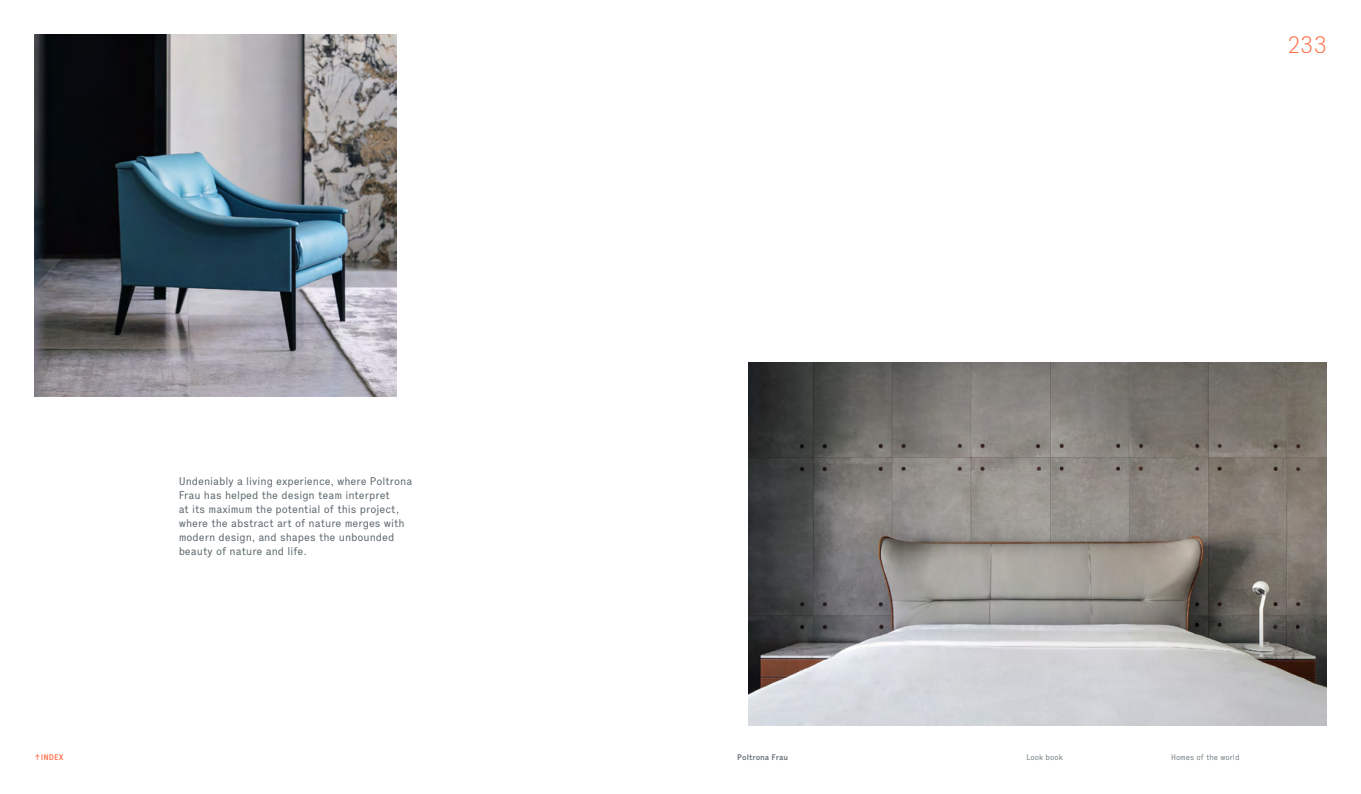
<style>
.page{position:relative;width:1361px;height:794px;background:#fff}
.page>*{position:absolute;margin:0;border:0;box-sizing:border-box;transform-origin:0 0}
.t1{font:100 24px "Executive";color:#ff704a}
.t2{font:11px/14px "Executive";color:#5d686e}
.t3{font:300 8px "Executive";color:#5d686e}
.t4{font:500 8px "Executive";color:#5d686e}
.t5{font:500 8px "Executive";color:#ff704a}
</style>
<div class="page">
<img style="left:34px;top:34px;width:362px;height:363px">
<img style="left:748px;top:363px;width:579px;height:363px">
<h1 class="t1" style="left:1287px;top:30px;width:41px">233</h1>
<p class="t2" style="left:179px;top:474px;width:235px">Undeniably a living experience, where Poltrona Frau has helped the design team interpret<br>at its maximum the potential of this project, where the abstract art of nature merges with modern design, and shapes the unbounded beauty of nature and life.</p>
<p class="t5" style="left:34px;top:752px;width:31px">↑INDEX</p>
<p class="t4" style="left:737px;top:752px;width:52px">Poltrona Frau</p>
<p class="t3" style="left:1026px;top:752px;width:38px">Look book</p>
<p class="t3" style="left:1171px;top:752px;width:70px">Homes of the world</p>
</div>
